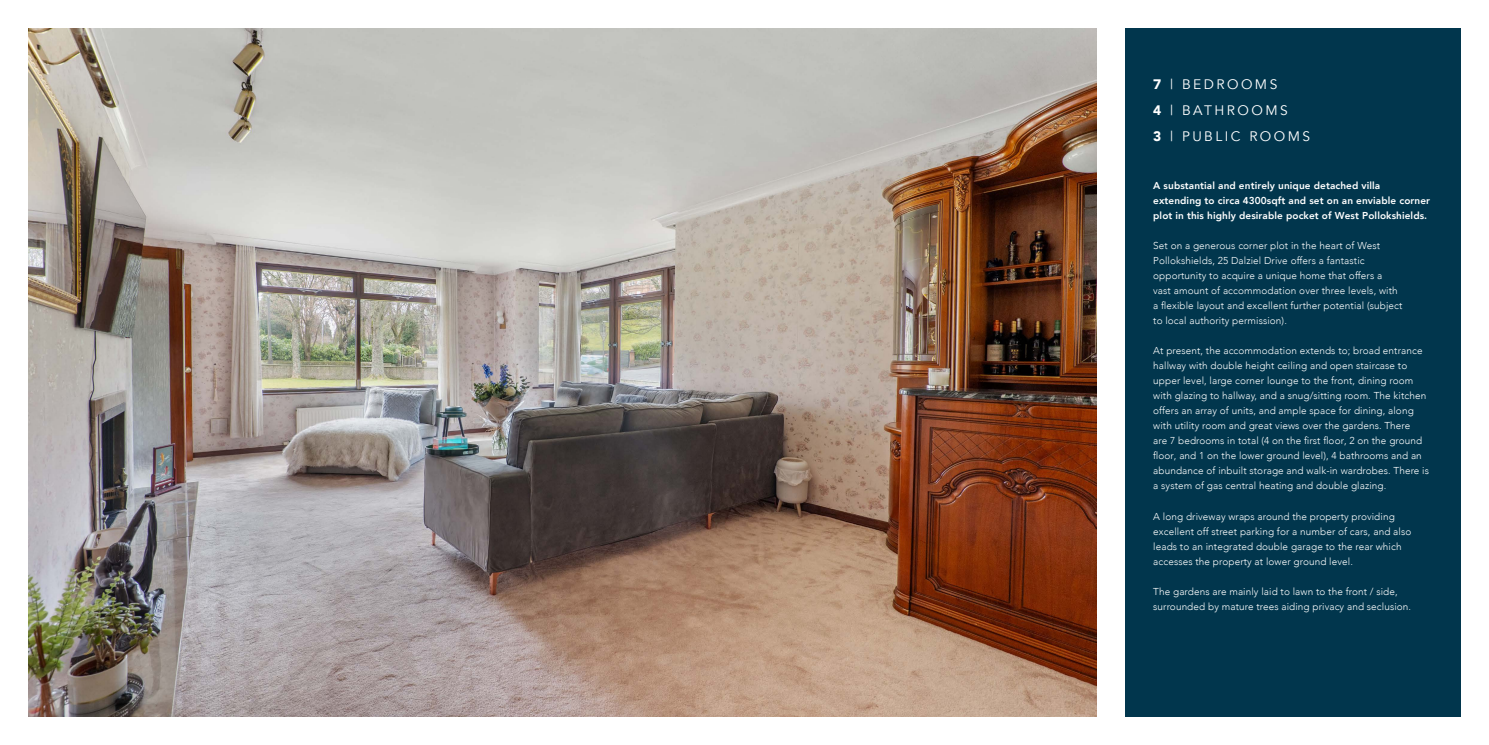
<style>
.page{position:relative;width:1489px;height:745px;background:#fff}
.page>*{position:absolute;margin:0;border:0;box-sizing:border-box;transform-origin:0 0}
.t1{font:13.75px/26.2px "Avenir";letter-spacing:.18em;color:#fff}
.t2{font:300 10px/15px "Avenir";letter-spacing:.01em;color:#fff}
.t3{font:800 10px/15px "Avenir";letter-spacing:.01em;color:#fff}
.s1{font-weight:900}
</style>
<div class="page">
<div style="left:28px;top:28px;width:1432px;height:688px;background:#01364d"></div>
<div style="left:1096px;top:0;width:28px;height:744px;background:#fff"></div>
<img style="left:28px;top:28px;width:1068px;height:688px">
<h1 class="t1" style="left:1153px;top:71px;width:158px"><span class="s1">7</span> | BEDROOMS<br><span class="s1">4</span> | BATHROOMS<br><span class="s1">3</span> | PUBLIC ROOMS</h1>
<p class="t3" style="left:1153px;top:178px;width:278px">A substantial and entirely unique detached villa extending to circa 4300sqft and set on an enviable corner plot in this highly desirable pocket of West Pollokshields.</p>
<p class="t2" style="left:1153px;top:238px;width:251px">Set on a generous corner plot in the heart of West Pollokshields, 25 Dalziel Drive offers a fantastic opportunity to acquire a unique home that offers a vast amount of accommodation over three levels, with a flexible layout and excellent further potential (subject to local authority permission).</p>
<p class="t2" style="left:1153px;top:343px;width:277px">At present, the accommodation extends to; broad entrance hallway with double height ceiling and open staircase to upper level, large corner lounge to the front, dining room with glazing to hallway, and a snug/sitting room. The kitchen offers an array of units, and ample space for dining, along with utility room and great views over the gardens. There<br>are 7 bedrooms in total (4 on the first floor, 2 on the ground floor, and 1 on the lower ground level), 4 bathrooms and an abundance of inbuilt storage and walk-in wardrobes. There is a system of gas central heating and double glazing.</p>
<p class="t2" style="left:1153px;top:508px;width:259px">A long driveway wraps around the property providing excellent off street parking for a number of cars, and also leads to an integrated double garage to the rear which accesses the property at lower ground level.</p>
<p class="t2" style="left:1153px;top:583px;width:259px">The gardens are mainly laid to lawn to the front / side, surrounded by mature trees aiding privacy and seclusion.</p>
</div>
